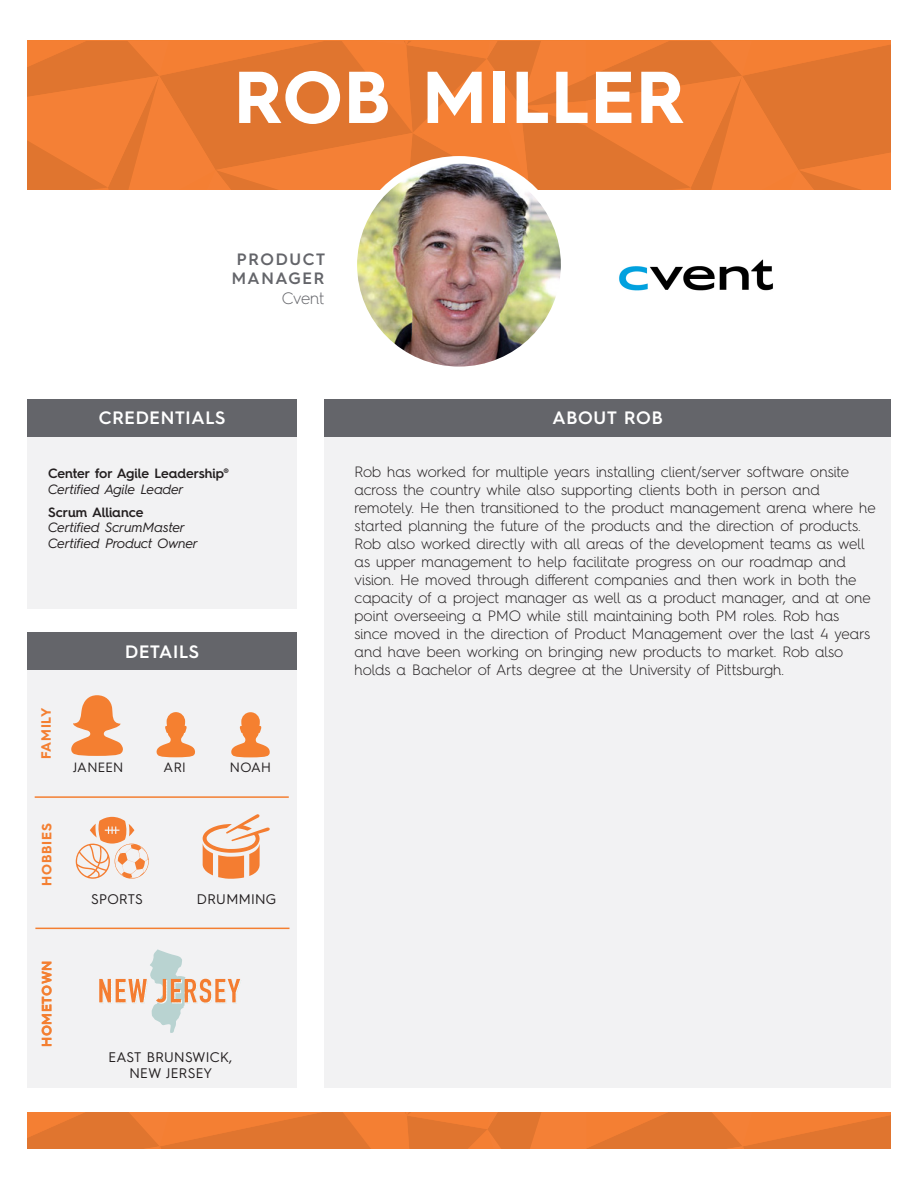
<style>
.page{position:relative;width:918px;height:1188px;background:#fff}
.page>*{position:absolute;margin:0;border:0;box-sizing:border-box;transform-origin:0 0}
.t1{font:700 73.5px "Hurme Geometric Sans 4";letter-spacing:.02em;color:#fff}
.t2{font:600 18px "Hurme Geometric Sans 4";letter-spacing:.04em;color:#fff}
.t3{font:600 16.5px "Hurme Geometric Sans 4";letter-spacing:.1em;color:#64656a}
.t4{font:300 16.5px "Hurme Geometric Sans 4";letter-spacing:-.025em;color:#64656a}
.t5{font:300 15px/18px "Hurme Geometric Sans 4";color:#231f20}
.t6{font:13.95px/16.8px "Hurme Geometric Sans 4";letter-spacing:.025em;color:#231f20;text-align:center}
.t7{font:italic 13.5px/15px "Hurme Geometric Sans 4";color:#231f20}
.t8{font:600 13.5px/16.5px "Hurme Geometric Sans 4";letter-spacing:-.005em;color:#231f20}
.t9{font:700 13.5px "Hurme Geometric Sans 4";letter-spacing:.05em;color:#f47f31}
.t10{font:13.5px "Hurme Geometric Sans 4";letter-spacing:.025em;color:#231f20}
.s1{font-weight:400;font-style:italic}
.s2{font-weight:600;font-style:normal}
</style>
<div class="page">
<div style="left:27px;top:670px;width:270px;height:418px;background:#f2f2f3"></div>
<div style="left:27px;top:632px;width:270px;height:38px;background:#64656a"></div>
<hr style="left:35px;top:928px;width:254px;height:1px;background:#f47f31">
<hr style="left:35px;top:796px;width:254px;height:2px;background:#f47f31">
<svg style="left:156px;top:712px;width:39px;height:45px"></svg>
<div style="left:324px;top:437px;width:567px;height:651px;background:#f2f2f3"></div>
<svg style="left:27px;top:1112px;width:864px;height:37px;background:#e87931"></svg>
<svg style="left:27px;top:41px;width:864px;height:149px;background:#e97a31"></svg>
<div style="left:27px;top:437px;width:269px;height:172px;background:#f2f2f3"></div>
<div style="left:27px;top:400px;width:270px;height:37px;background:#64656a"></div>
<div style="left:324px;top:400px;width:567px;height:37px;background:#64656a"></div>
<div style="left:350px;top:156px;width:218px;height:218px;background:#fff;border-radius:50%"></div>
<img style="left:619px;top:259px;width:154px;height:32px">
<img style="left:357px;top:164px;width:204px;height:203px;border-radius:102px">
<svg style="left:71px;top:695px;width:52px;height:61px"></svg>
<svg style="left:231px;top:712px;width:39px;height:45px"></svg>
<svg style="left:76px;top:817px;width:73px;height:62px"></svg>
<svg style="left:203px;top:814px;width:67px;height:65px"></svg>
<svg style="left:99px;top:949px;width:142px;height:84px"></svg>
<p class="t1" style="left:234px;top:46px;width:452px">ROB MILLER</p>
<p class="t3" style="left:237px;top:247px;width:90px">PRODUCT</p>
<p class="t3" style="left:232px;top:267px;width:94px">MANAGER</p>
<p class="t4" style="left:282px;top:287px;width:44px">Cvent</p>
<p class="t2" style="left:99px;top:405px;width:128px">CREDENTIALS</p>
<p class="t8" style="left:48px;top:464px;width:183px">Center for Agile Leadership®<br><span class="s1">Certified Agile Leader</span></p>
<p class="t7" style="left:48px;top:504px;width:139px"><span class="s2">Scrum Alliance<br></span>Certified ScrumMaster</p>
<p class="t7" style="left:48px;top:535px;width:152px">Certified Product Owner</p>
<p class="t9" style="left:36px;top:759px;width:52px;rotate:-90deg">FAMILY</p>
<p class="t9" style="left:37px;top:886px;width:64px;rotate:-90deg">HOBBIES</p>
<p class="t2" style="left:125px;top:639px;width:75px">DETAILS</p>
<p class="t10" style="left:73px;top:758px;width:52px">JANEEN</p>
<p class="t10" style="left:164px;top:757px;width:24px">ARI</p>
<p class="t10" style="left:230px;top:757px;width:43px">NOAH</p>
<p class="t6" style="left:91px;top:890px;width:53px">SPORTS</p>
<p class="t6" style="left:197px;top:890px;width:81px">DRUMMING</p>
<p class="t9" style="left:37px;top:1047px;width:88px;rotate:-90deg">HOMETOWN</p>
<p class="t6" style="left:108px;top:1048px;width:125px">EAST BRUNSWICK,<br>NEW JERSEY</p>
<p class="t2" style="left:552px;top:405px;width:112px">ABOUT ROB</p>
<p class="t5" style="left:355px;top:463px;width:523px">Rob has worked for multiple years installing client/server software onsite across the country while also supporting clients both in person and remotely. He then transitioned to the product management arena where he started planning the future of the products and the direction of products.<br>Rob also worked directly with all areas of the development teams as well as upper management to help facilitate progress on our roadmap and vision. He moved through different companies and then work in both the capacity of a project manager as well as a product manager, and at one point overseeing a PMO while still maintaining both PM roles. Rob has since moved in the direction of Product Management over the last 4 years and have been working on bringing new products to market. Rob also holds a Bachelor of Arts degree at the University of Pittsburgh.</p>
</div>
